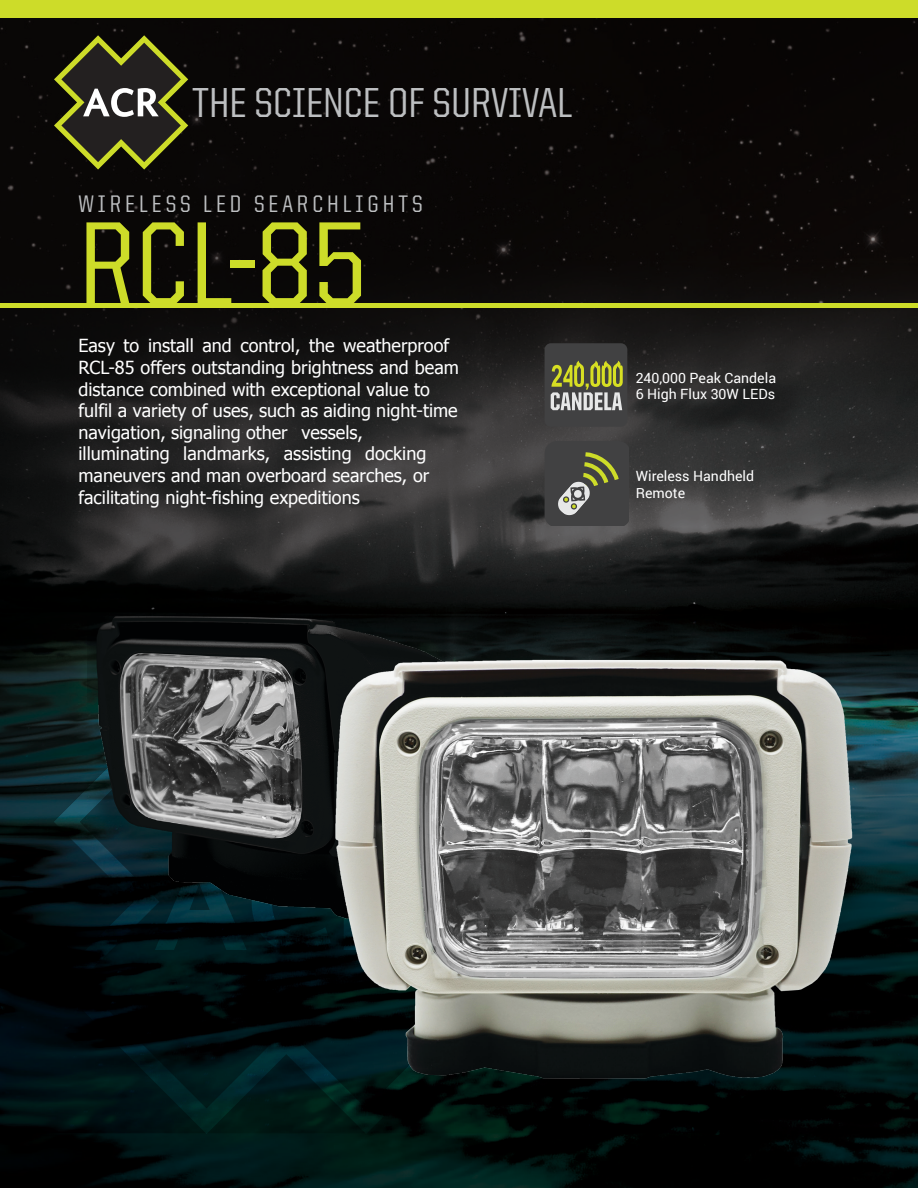
<style>
.page{position:relative;width:918px;height:1188px;background:#fff}
.page>*{position:absolute;margin:0;border:0;box-sizing:border-box;transform-origin:0 0}
.t1{font:500 120px "United Sans Semi Cond";color:#cddc29}
.t2{font:500 42px "United Sans Semi Cond";color:#bdbfc1}
.t3{font:500 24px "United Sans Semi Cond";letter-spacing:.165em;color:#bdbfc1}
.t4{font:18px/21.6px "Tahoma";color:#fff}
.t5{font:14.1px/17px "Roboto";color:#fff}
</style>
<div class="page">
<img style="left:1px;top:17px;width:917px;height:1171px">
<svg style="left:54px;top:669px;width:256px;height:465px;background:#011213"></svg>
<div style="left:0;top:0;width:918px;height:17px;background:#cddc29"></div>
<img style="left:88px;top:557px;width:420px;height:420px">
<img style="left:310px;top:583px;width:566px;height:565px">
<div style="left:545px;top:343px;width:82px;height:84px;background:#414142;border-radius:6px"></div>
<svg style="left:551px;top:361px;width:72px;height:49px"></svg>
<svg style="left:545px;top:441px;width:83px;height:84px;background:#54554c"></svg>
<div style="left:0;top:303px;width:918px;height:5px;background:#cddc29"></div>
<svg style="left:54px;top:35px;width:134px;height:135px;background:#3d3d24"></svg>
<p class="t2" style="left:192px;top:81px;width:382px">THE SCIENCE OF SURVIVAL</p>
<p class="t3" style="left:78px;top:191px;width:346px">WIRELESS LED SEARCHLIGHTS</p>
<p class="t1" style="left:78px;top:202px;width:289px">RCL-85</p>
<p class="t4" style="left:78px;top:334px;width:382px">Easy to install and control, the weatherproof RCL-85 offers outstanding brightness and beam distance combined with exceptional value to fulfil a variety of uses, such as aiding night-time navigation, signaling other vessels,<br>illuminating landmarks, assisting docking maneuvers and man overboard searches, or facilitating night-fishing expeditions</p>
<p class="t5" style="left:636px;top:368px;width:142px">240,000 Peak Candela</p>
<p class="t5" style="left:636px;top:385px;width:141px">6 High Flux 30W LEDs</p>
<p class="t5" style="left:636px;top:467px;width:120px">Wireless Handheld<br>Remote</p>
</div>
